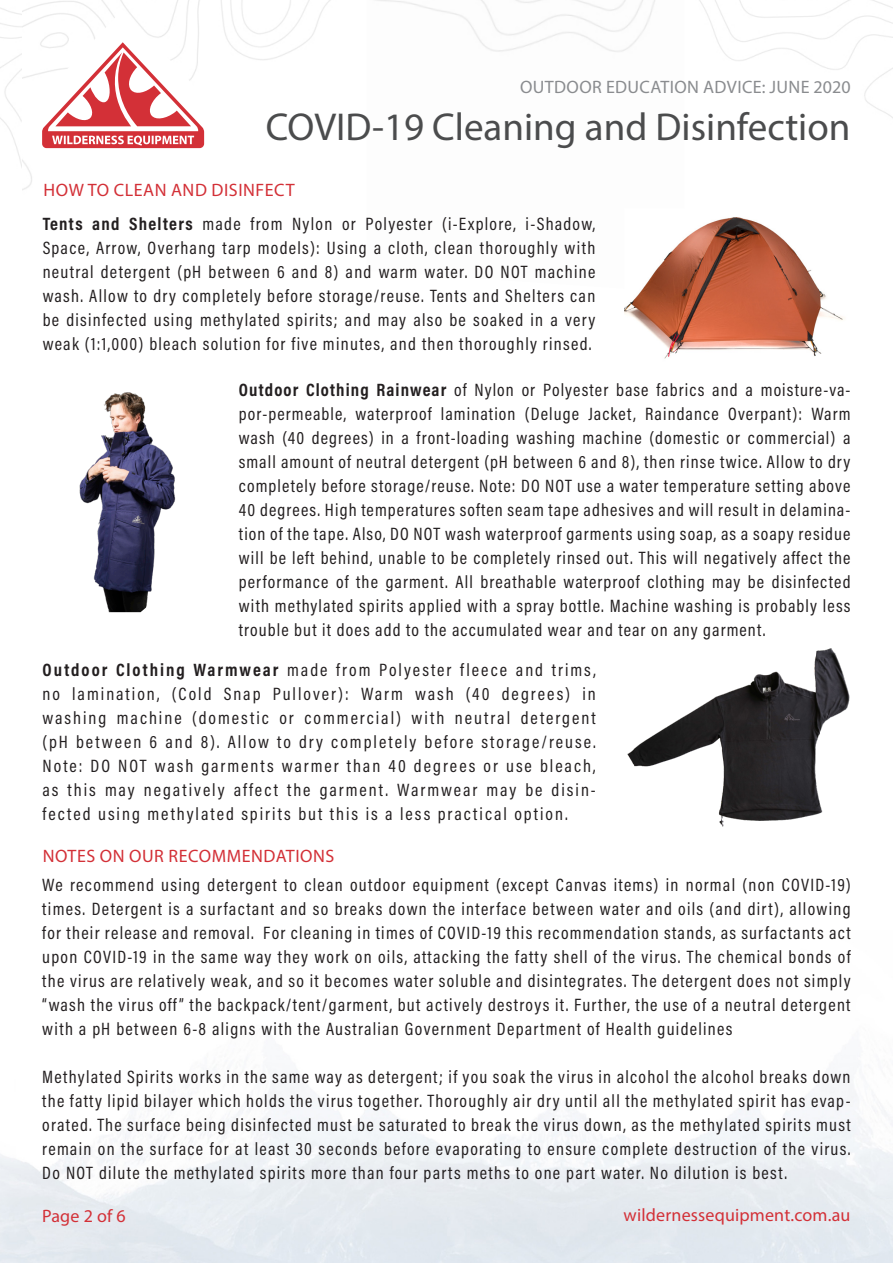
<style>
.page{position:relative;width:893px;height:1263px;background:#fff}
.page>*{position:absolute;margin:0;border:0;box-sizing:border-box;transform-origin:0 0}
.t1{font:39px "Myriad Pro";color:#4b4c4d}
.t2{font:18px/24px "Acumin Pro Cond";letter-spacing:.07em;color:#231f20;text-align:justify}
.t3{font:18px "Myriad Pro";letter-spacing:.03em;color:#d33037}
.t4{font:18px "Myriad Pro";letter-spacing:.02em;color:#8a8c8f}
.t5{font:18px "Myriad Pro";letter-spacing:.01em;color:#d33037}
.s1{font-weight:700}
</style>
<div class="page">
<svg style="left:0;top:0;width:249px;height:190px"></svg>
<svg style="left:42px;top:42px;width:162px;height:106px"></svg>
<img style="left:624px;top:217px;width:219px;height:142px">
<img style="left:79px;top:392px;width:97px;height:220px">
<img style="left:627px;top:648px;width:223px;height:179px">
<p class="t4" style="left:520px;top:76px;width:332px">OUTDOOR EDUCATION ADVICE: JUNE 2020</p>
<p class="t1" style="left:266px;top:103px;width:586px">COVID-19 Cleaning and Disinfection</p>
<p class="t3" style="left:44px;top:179px;width:253px">HOW TO CLEAN AND DISINFECT</p>
<p class="t2" style="left:43px;top:211px;width:554px"><span class="s1">Tents and Shelters</span> made from Nylon or Polyester (i-Explore, i-Shadow, Space, Arrow, Overhang tarp models): Using a cloth, clean thoroughly with neutral detergent (pH between 6 and 8) and warm water. DO NOT machine wash. Allow to dry completely before storage/reuse. Tents and Shelters can be disinfected using methylated spirits; and may also be soaked in a very weak (1:1,000) bleach solution for five minutes, and then thoroughly rinsed.</p>
<p class="t2" style="left:239px;top:377px;width:613px"><span class="s1">Outdoor Clothing Rainwear</span> of Nylon or Polyester base fabrics and a moisture-va&shy;por-permeable, waterproof lamination (Deluge Jacket, Raindance Overpant): Warm wash (40 degrees) in a front-loading washing machine (domestic or commercial) a small amount of neutral detergent (pH between 6 and 8), then rinse twice. Allow to dry completely before storage/reuse. Note: DO NOT use a water temperature setting above 40 degrees. High temperatures soften seam tape adhesives and will result in delamina&shy;tion of the tape. Also, DO NOT wash waterproof garments using soap, as a soapy residue will be left behind, unable to be completely rinsed out. This will negatively affect the performance of the garment. All breathable waterproof clothing may be disinfected with methylated spirits applied with a spray bottle. Machine washing is probably less trouble but it does add to the accumulated wear and tear on any garment.</p>
<p class="t2" style="left:43px;top:658px;width:555px"><span class="s1">Outdoor Clothing Warmwear</span> made from Polyester fleece and trims, no lamination, (Cold Snap Pullover): Warm wash (40 degrees) in washing machine (domestic or commercial) with neutral detergent (pH between 6 and 8). Allow to dry completely before storage/reuse.<br>Note: DO NOT wash garments warmer than 40 degrees or use bleach, as this may negatively affect the garment. Warmwear may be disin&shy;fected using methylated spirits but this is a less practical option.</p>
<p class="t3" style="left:43px;top:844px;width:293px">NOTES ON OUR RECOMMENDATIONS</p>
<p class="t2" style="left:42px;top:872px;width:810px">We recommend using detergent to clean outdoor equipment (except Canvas items) in normal (non COVID-19) times. Detergent is a surfactant and so breaks down the interface between water and oils (and dirt), allowing for their release and removal. For cleaning in times of COVID-19 this recommendation stands, as surfactants act upon COVID-19 in the same way they work on oils, attacking the fatty shell of the virus. The chemical bonds of the virus are relatively weak, and so it becomes water soluble and disintegrates. The detergent does not simply “wash the virus off” the backpack/tent/garment, but actively destroys it. Further, the use of a neutral detergent with a pH between 6-8 aligns with the Australian Government Department of Health guidelines</p>
<p class="t2" style="left:42px;top:1064px;width:810px">Methylated Spirits works in the same way as detergent; if you soak the virus in alcohol the alcohol breaks down the fatty lipid bilayer which holds the virus together. Thoroughly air dry until all the methylated spirit has evap&shy;orated. The surface being disinfected must be saturated to break the virus down, as the methylated spirits must remain on the surface for at least 30 seconds before evaporating to ensure complete destruction of the virus.<br>Do NOT dilute the methylated spirits more than four parts meths to one part water. No dilution is best.</p>
<p class="t3" style="left:42px;top:1204px;width:85px">Page 2 of 6</p>
<p class="t5" style="left:624px;top:1204px;width:228px">wildernessequipment.com.au</p>
</div>
